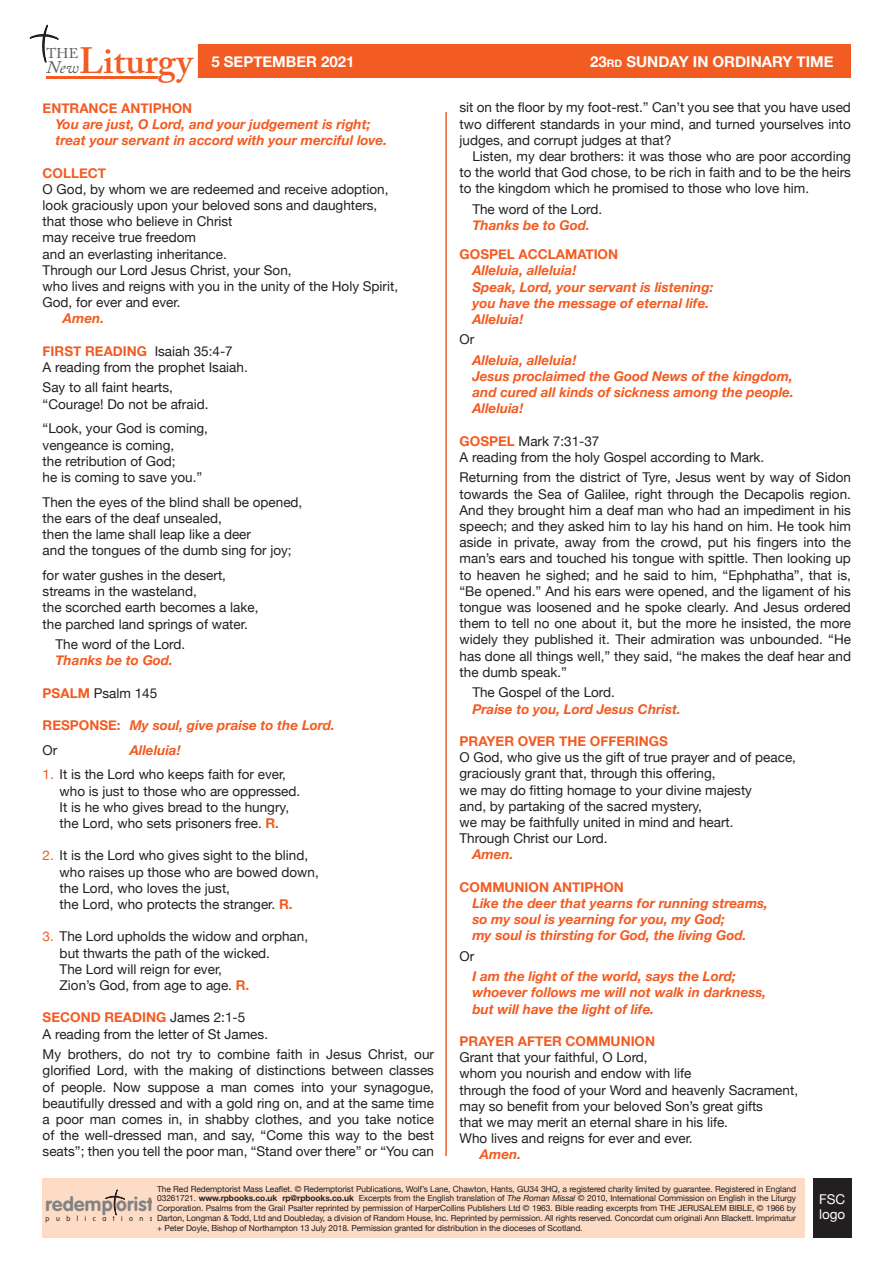
<style>
.page{position:relative;width:893px;height:1263px;background:#fff}
.page>*{position:absolute;margin:0;border:0;box-sizing:border-box;transform-origin:0 0}
.t1{font:600 36.45px "Adobe Caslon Pro";color:#f25b21}
.t2{font:700 19.35px "VAG Rounded";letter-spacing:.015em;color:#808285}
.t3{font:italic 17.55px "Adobe Caslon Pro";color:#57585a}
.t4{font:700 15px "Helvetica Neue";color:#fff}
.t5{font:13.95px "Adobe Caslon Pro";color:#57585a}
.t6{font:13.5px/16.2px "Helvetica Neue";color:#231f20}
.t7{font:italic 700 13.5px/16.2px "Helvetica Neue";color:#f25b21}
.t8{font:700 13.5px "Helvetica Neue";color:#f25b21}
.t9{font:13.5px/15px "Helvetica Neue";color:#fff}
.t10{font:8.4px/9.8px "Helvetica Neue";letter-spacing:-.01em;color:#231f20;text-align:justify}
.t11{font:300 7.2px "VAG Rounded";letter-spacing:.9em;color:#231f20}
.s1{font-size:10.5px}
.s2{font-weight:700;color:#f25b21}
.s3{font-style:normal}
.s4{font-weight:400;font-style:normal;color:#231f20}
.s5{color:#f25b21}
.s6{font-weight:700}
.s7{font-style:italic}
</style>
<div class="page">
<div style="left:198px;top:44px;width:652px;height:34px;background:#f25b21"></div>
<hr style="left:445px;top:112px;width:2px;height:1044px;background:#f25b21">
<hr style="left:46px;top:76px;width:115px;height:3px;background:#f25b21">
<svg style="left:29px;top:24px;width:30px;height:39px"></svg>
<div style="left:42px;top:1179px;width:762px;height:59px;background:#fddbc5"></div>
<svg style="left:105px;top:1189px;width:20px;height:27px"></svg>
<div style="left:813px;top:1178px;width:38px;height:59px;background:#231f20"></div>
<h1 class="t1" style="left:79px;top:39px;width:115px">Liturgy</h1>
<p class="t4" style="left:211px;top:50px;width:145px">5 SEPTEMBER 2021</p>
<p class="t4" style="left:590px;top:50px;width:245px">23<span class="s1">rd</span> SUNDAY IN ORDINARY TIME</p>
<p class="t5" style="left:47px;top:45px;width:33px">THE</p>
<p class="t3" style="left:47px;top:56px;width:34px">New</p>
<p class="t8" style="left:43px;top:97px;width:151px">ENTRANCE ANTIPHON</p>
<p class="t7" style="left:55px;top:116px;width:333px">You are just, O Lord, and your judgement is right; treat your servant in accord with your merciful love.</p>
<p class="t8" style="left:43px;top:162px;width:65px">COLLECT</p>
<p class="t6" style="left:43px;top:182px;width:357px">O God, by whom we are redeemed and receive adoption, look graciously upon your beloved sons and daughters, that those who believe in Christ<br>may receive true freedom<br>and an everlasting inheritance.<br>Through our Lord Jesus Christ, your Son,<br>who lives and reigns with you in the unity of the Holy Spirit, God, for ever and ever.</p>
<p class="t7" style="left:63px;top:311px;width:43px">Amen.</p>
<p class="t6" style="left:43px;top:344px;width:207px"><span class="s2">FIRST READING</span> Isaiah 35:4-7<br>A reading from the prophet Isaiah.</p>
<p class="t6" style="left:43px;top:380px;width:167px">Say to all faint hearts, “Courage! Do not be afraid.</p>
<p class="t6" style="left:43px;top:421px;width:167px">“Look, your God is coming, vengeance is coming,<br>the retribution of God;<br>he is coming to save you.”</p>
<p class="t6" style="left:43px;top:495px;width:261px">Then the eyes of the blind shall be opened, the ears of the deaf unsealed,<br>then the lame shall leap like a deer<br>and the tongues of the dumb sing for joy;</p>
<p class="t6" style="left:43px;top:568px;width:217px">for water gushes in the desert, streams in the wasteland,<br>the scorched earth becomes a lake, the parched land springs of water.</p>
<p class="t6" style="left:55px;top:637px;width:131px">The word of the Lord.</p>
<p class="t7" style="left:55px;top:653px;width:119px">Thanks be to God.</p>
<p class="t6" style="left:43px;top:685px;width:116px"><span class="s2">PSALM</span> Psalm 145</p>
<p class="t7" style="left:43px;top:713px;width:294px;line-height:24.8px"><span class="s3">RESPONSE:</span> My soul, give praise to the Lord.<br><span class="s4">Or</span></p>
<p class="t7" style="left:130px;top:742px;width:52px">Alleluia!</p>
<p class="t6" style="left:60px;top:767px;width:242px;text-indent:-17px"><span class="s5">1.</span> It is the Lord who keeps faith for ever, who is just to those who are oppressed.<br>It is he who gives bread to the hungry, the Lord, who sets prisoners free. <span class="s2">R.</span></p>
<p class="t6" style="left:60px;top:848px;width:260px;text-indent:-17px"><span class="s5">2.</span> It is the Lord who gives sight to the blind, who raises up those who are bowed down, the Lord, who loves the just,<br>the Lord, who protects the stranger. <span class="s2">R.</span></p>
<p class="t6" style="left:60px;top:929px;width:250px;text-indent:-17px"><span class="s5">3.</span> The Lord upholds the widow and orphan, but thwarts the path of the wicked.<br>The Lord will reign for ever,<br>Zion’s God, from age to age. <span class="s2">R.</span></p>
<p class="t6" style="left:43px;top:1010px;width:227px"><span class="s2">SECOND READING</span> James 2:1-5<br>A reading from the letter of St James.</p>
<p class="t6" style="left:43px;top:1047px;width:393px;text-align:justify">My brothers, do not try to combine faith in Jesus Christ, our glorified Lord, with the making of distinctions between classes of people. Now suppose a man comes into your synagogue, beautifully dressed and with a gold ring on, and at the same time a poor man comes in, in shabby clothes, and you take notice of the well-dressed man, and say, “Come this way to the best seats”; then you tell the poor man, “Stand over there” or “You can</p>
<p class="t6" style="left:459px;top:100px;width:393px;text-align:justify">sit on the floor by my foot-rest.” Can’t you see that you have used two different standards in your mind, and turned yourselves into judges, and corrupt judges at that?</p>
<p class="t6" style="left:459px;top:149px;width:393px;text-align:justify;text-indent:13px">Listen, my dear brothers: it was those who are poor according to the world that God chose, to be rich in faith and to be the heirs to the kingdom which he promised to those who love him.</p>
<p class="t6" style="left:472px;top:202px;width:131px">The word of the Lord.</p>
<p class="t7" style="left:472px;top:218px;width:119px">Thanks be to God.</p>
<p class="t8" style="left:459px;top:244px;width:160px">GOSPEL ACCLAMATION</p>
<p class="t7" style="left:472px;top:263px;width:243px">Alleluia, alleluia!<br>Speak, Lord, your servant is listening: you have the message of eternal life.<br>Alleluia!</p>
<p class="t6" style="left:459px;top:332px;width:16px">Or</p>
<p class="t7" style="left:472px;top:352px;width:323px">Alleluia, alleluia!<br>Jesus proclaimed the Good News of the kingdom, and cured all kinds of sickness among the people.<br>Alleluia!</p>
<p class="t6" style="left:459px;top:434px;width:306px"><span class="s2">GOSPEL</span> Mark 7:31-37<br>A reading from the holy Gospel according to Mark.</p>
<p class="t6" style="left:459px;top:470px;width:393px;text-align:justify">Returning from the district of Tyre, Jesus went by way of Sidon towards the Sea of Galilee, right through the Decapolis region.<br>And they brought him a deaf man who had an impediment in his speech; and they asked him to lay his hand on him. He took him aside in private, away from the crowd, put his fingers into the man’s ears and touched his tongue with spittle. Then looking up to heaven he sighed; and he said to him, “Ephphatha”, that is, “Be opened.” And his ears were opened, and the ligament of his tongue was loosened and he spoke clearly. And Jesus ordered them to tell no one about it, but the more he insisted, the more widely they published it. Their admiration was unbounded. “He has done all things well,” they said, “he makes the deaf hear and the dumb speak.”</p>
<p class="t6" style="left:472px;top:685px;width:144px">The Gospel of the Lord.</p>
<p class="t7" style="left:472px;top:701px;width:210px">Praise to you, Lord Jesus Christ.</p>
<p class="t8" style="left:459px;top:731px;width:210px">PRAYER OVER THE OFFERINGS</p>
<p class="t6" style="left:459px;top:750px;width:338px">O God, who give us the gift of true prayer and of peace, graciously grant that, through this offering,<br>we may do fitting homage to your divine majesty<br>and, by partaking of the sacred mystery,<br>we may be faithfully united in mind and heart.<br>Through Christ our Lord.</p>
<p class="t7" style="left:472px;top:847px;width:43px">Amen.</p>
<p class="t8" style="left:459px;top:876px;width:166px">COMMUNION ANTIPHON</p>
<p class="t7" style="left:472px;top:895px;width:297px">Like the deer that yearns for running streams, so my soul is yearning for you, my God;<br>my soul is thirsting for God, the living God.</p>
<p class="t6" style="left:459px;top:949px;width:16px">Or</p>
<p class="t7" style="left:472px;top:969px;width:295px">I am the light of the world, says the Lord; whoever follows me will not walk in darkness, but will have the light of life.</p>
<p class="t8" style="left:459px;top:1031px;width:197px">PRAYER AFTER COMMUNION</p>
<p class="t6" style="left:459px;top:1050px;width:340px">Grant that your faithful, O Lord,<br>whom you nourish and endow with life<br>through the food of your Word and heavenly Sacrament, may so benefit from your beloved Son’s great gifts<br>that we may merit an eternal share in his life.<br>Who lives and reigns for ever and ever.</p>
<p class="t7" style="left:480px;top:1147px;width:43px">Amen.</p>
<p class="t10" style="left:157px;top:1184px;width:640px">The Red Redemptorist Mass Leaflet. © Redemptorist Publications, Wolf’s Lane, Chawton, Hants, GU34 3HQ, a registered charity limited by guarantee. Registered in England 03261721. <span class="s6">www.rpbooks.co.uk rp@rpbooks.co.uk</span> Excerpts from the English translation of <span class="s7">The Roman Missal</span> © 2010, International Commission on English in the Liturgy Corporation. Psalms from the Grail Psalter reprinted by permission of HarperCollins Publishers Ltd © 1963. Bible reading excerpts from THE JERUSALEM BIBLE, © 1966 by Darton, Longman &amp; Todd, Ltd and Doubleday, a division of Random House, Inc. Reprinted by permission. All rights reserved. Concordat cum originali Ann Blackett. Imprimatur + Peter Doyle, Bishop of Northampton 13 July 2018. Permission granted for distribution in the dioceses of Scotland.</p>
<p class="t9" style="left:819px;top:1193px;width:28px">FSC logo</p>
<h2 class="t2" style="left:46px;top:1193px;width:109px">redemp orist</h2>
<p class="t11" style="left:46px;top:1214px;width:109px">publications</p>
</div>
